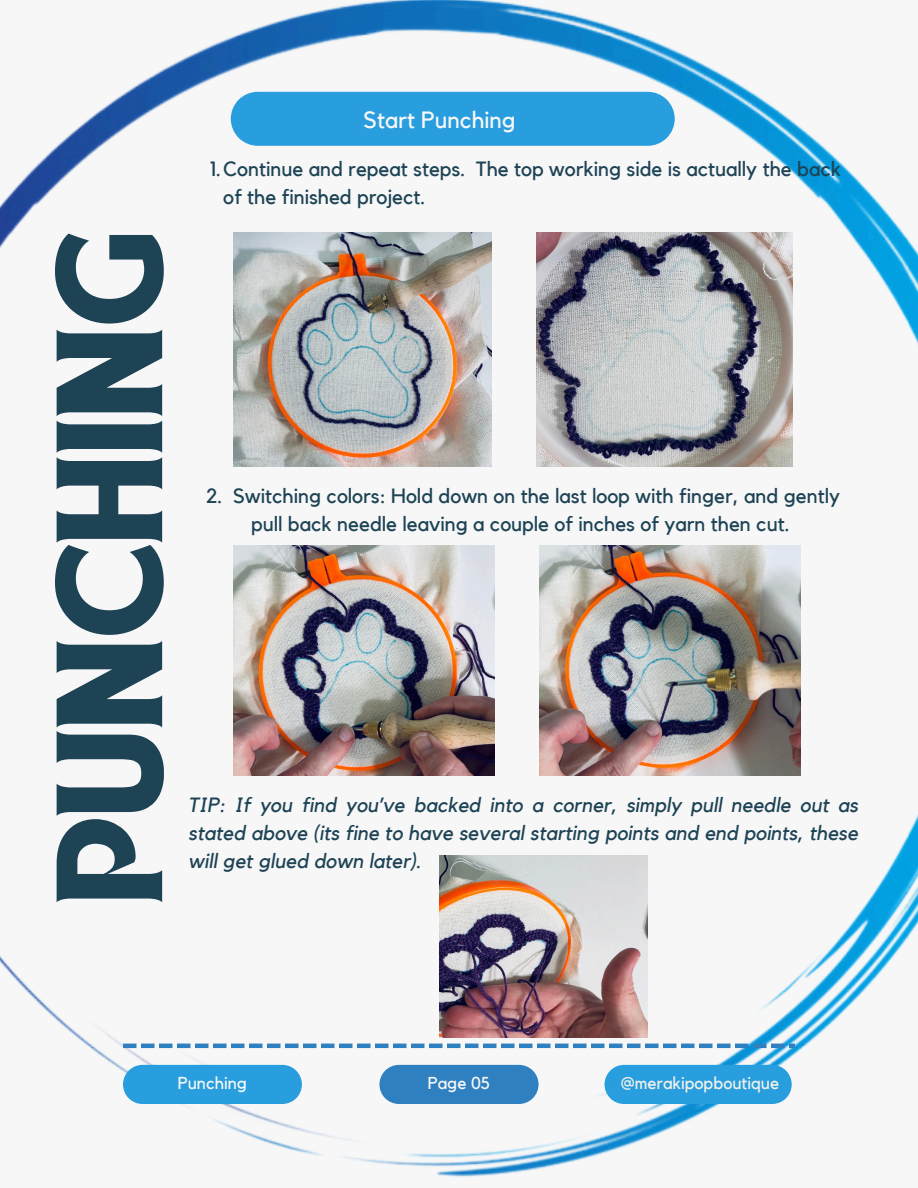
<style>
.page{position:relative;width:918px;height:1188px;background:#fff}
.page>*{position:absolute;margin:0;border:0;box-sizing:border-box;transform-origin:0 0}
.t1{font:109.35px "TANHEADLINE";color:#1d4355}
.t2{font:23.4px "Kollektif";color:#f7f7f7}
.t3{font:20.55px/28.2px "Kollektif";color:#1d4355}
.t4{font:italic 20.55px/28.2px "Kollektif";color:#1d4355;text-align:justify}
.t5{font:17.25px "Kollektif";color:#f2f1ec}
.t6{font:17.25px "Kollektif";color:#f7f7f7}
</style>
<div class="page">
<img style="left:0;top:0;width:918px;height:1178px">
<div style="left:231px;top:92px;width:444px;height:54px;background:#289ede"></div>
<svg style="left:123px;top:1044px;width:672px;height:4px"></svg>
<div style="left:123px;top:1065px;width:179px;height:39px;background:#289ede"></div>
<div style="left:605px;top:1065px;width:187px;height:39px;background:#289ede"></div>
<div style="left:379px;top:1065px;width:160px;height:39px;background:#2f80c1"></div>
<img style="left:234px;top:233px;width:257px;height:234px">
<img style="left:537px;top:233px;width:255px;height:234px">
<img style="left:234px;top:545px;width:261px;height:231px">
<img style="left:540px;top:545px;width:261px;height:231px">
<img style="left:440px;top:855px;width:208px;height:182px">
<h1 class="t1" style="left:50px;top:905px;width:675px;rotate:-90deg">PUNCHING</h1>
<p class="t2" style="left:364px;top:109px;width:154px">Start Punching</p>
<h2 class="t3" style="left:223px;top:156px;width:619px;text-indent:-13px">1.Continue and repeat steps. The top working side is actually the back of the finished project.</h2>
<h3 class="t3" style="left:206px;top:482px;width:636px;text-align:center">2. Switching colors: Hold down on the last loop with finger, and gently pull back needle leaving a couple of inches of yarn then cut.</h3>
<h3 class="t4" style="left:188px;top:792px;width:671px">TIP: If you find you’ve backed into a corner, simply pull needle out as stated above (its fine to have several starting points and end points, these will get glued down later).</h3>
<p class="t6" style="left:178px;top:1075px;width:71px">Punching</p>
<p class="t6" style="left:428px;top:1075px;width:64px">Page 05</p>
<p class="t5" style="left:621px;top:1075px;width:160px">@merakipopboutique</p>
</div>
